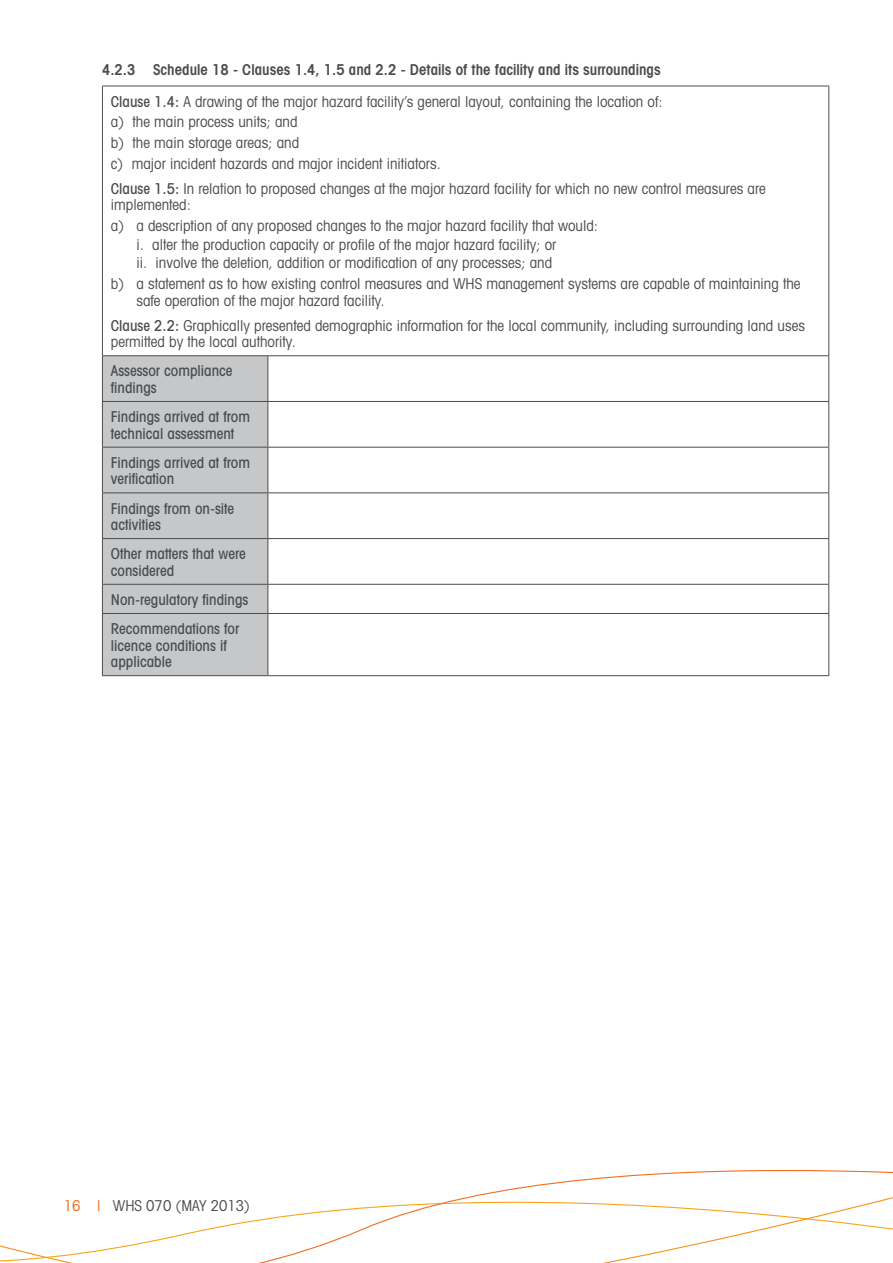
<style>
.page{position:relative;width:893px;height:1263px;background:#fff}
.page>*{position:absolute;margin:0;border:0;box-sizing:border-box;transform-origin:0 0}
.table_text_bullets_A{font:condensed 15px/16.5px "Avant Garde";color:#4b4c4d}
.table_text{font:condensed 15px/16.5px "Avant Garde";color:#4b4c4d}
.table_text-2{font:500 condensed 15px/16.5px "Avant Garde";color:#4b4c4d}
.Head_2_indent{font:600 condensed 15px "Avant Garde";color:#4b4c4d}
.s1{font-weight:500}
.s2{color:#f36e21}
</style>
<div class="page">
<svg style="left:0;top:1170px;width:893px;height:93px"></svg>
<svg style="left:268px;top:356px;width:560px;height:319px"></svg>
<div style="left:103px;top:356px;width:164px;height:319px;background:#c6c7c9"></div>
<hr style="left:267px;top:356px;width:1px;height:45px;background:#4b4c4d">
<hr style="left:102px;top:401px;width:166px;height:1px;background:#4b4c4d">
<hr style="left:268px;top:401px;width:561px;height:1px;background:#4b4c4d">
<hr style="left:267px;top:402px;width:1px;height:45px;background:#4b4c4d">
<hr style="left:102px;top:447px;width:166px;height:1px;background:#4b4c4d">
<hr style="left:268px;top:447px;width:561px;height:1px;background:#4b4c4d">
<hr style="left:267px;top:447px;width:1px;height:45px;background:#4b4c4d">
<hr style="left:102px;top:492px;width:166px;height:1px;background:#4b4c4d">
<hr style="left:268px;top:492px;width:561px;height:1px;background:#4b4c4d">
<hr style="left:267px;top:493px;width:1px;height:45px;background:#4b4c4d">
<hr style="left:102px;top:538px;width:166px;height:1px;background:#4b4c4d">
<hr style="left:268px;top:538px;width:561px;height:1px;background:#4b4c4d">
<hr style="left:267px;top:539px;width:1px;height:45px;background:#4b4c4d">
<hr style="left:102px;top:584px;width:166px;height:1px;background:#4b4c4d">
<hr style="left:268px;top:584px;width:561px;height:1px;background:#4b4c4d">
<svg style="left:267px;top:585px;width:1px;height:28px"></svg>
<hr style="left:267px;top:614px;width:1px;height:61px;background:#4b4c4d">
<hr style="left:102px;top:356px;width:1px;height:45px;background:#4b4c4d">
<hr style="left:828px;top:356px;width:1px;height:45px;background:#4b4c4d">
<hr style="left:102px;top:402px;width:1px;height:45px;background:#4b4c4d">
<hr style="left:828px;top:402px;width:1px;height:45px;background:#4b4c4d">
<hr style="left:102px;top:447px;width:1px;height:45px;background:#4b4c4d">
<hr style="left:828px;top:447px;width:1px;height:45px;background:#4b4c4d">
<hr style="left:102px;top:493px;width:1px;height:45px;background:#4b4c4d">
<hr style="left:828px;top:493px;width:1px;height:45px;background:#4b4c4d">
<hr style="left:102px;top:539px;width:1px;height:45px;background:#4b4c4d">
<hr style="left:828px;top:539px;width:1px;height:45px;background:#4b4c4d">
<svg style="left:102px;top:585px;width:1px;height:28px"></svg>
<svg style="left:828px;top:585px;width:1px;height:28px"></svg>
<hr style="left:102px;top:613px;width:166px;height:1px;background:#4b4c4d">
<hr style="left:102px;top:614px;width:1px;height:61px;background:#4b4c4d">
<hr style="left:268px;top:613px;width:561px;height:1px;background:#4b4c4d">
<hr style="left:828px;top:614px;width:1px;height:61px;background:#4b4c4d">
<hr style="left:102px;top:675px;width:166px;height:1px;background:#4b4c4d">
<hr style="left:268px;top:675px;width:561px;height:1px;background:#4b4c4d">
<hr style="left:102px;top:86px;width:166px;height:1px;background:#4b4c4d">
<hr style="left:102px;top:86px;width:1px;height:269px;background:#4b4c4d">
<hr style="left:268px;top:86px;width:561px;height:1px;background:#4b4c4d">
<hr style="left:828px;top:86px;width:1px;height:269px;background:#4b4c4d">
<hr style="left:102px;top:355px;width:166px;height:1px;background:#4b4c4d">
<hr style="left:268px;top:355px;width:561px;height:1px;background:#4b4c4d">
<p class="Head_2_indent" style="left:102px;top:61px;width:560px">4.2.3 Schedule 18 - Clauses 1.4, 1.5 and 2.2 - Details of the facility and its surroundings</p>
<p class="table_text" style="left:111px;top:93px;width:553px"><span class="s1">Clause 1.4:</span> A drawing of the major hazard facility’s general layout, containing the location of:</p>
<p class="table_text_bullets_A" style="left:111px;top:113px;width:188px">a) the main process units; and</p>
<p class="table_text_bullets_A" style="left:111px;top:134px;width:190px">b) the main storage areas; and</p>
<p class="table_text_bullets_A" style="left:111px;top:155px;width:331px">c) major incident hazards and major incident initiators.</p>
<p class="table_text" style="left:111px;top:180px;width:656px"><span class="s1">Clause 1.5:</span> In relation to proposed changes at the major hazard facility for which no new control measures are implemented:</p>
<p class="table_text_bullets_A" style="left:111px;top:217px;width:489px">a) a description of any proposed changes to the major hazard facility that would:</p>
<p class="table_text_bullets_A" style="left:136px;top:236px;width:421px">i. alter the production capacity or profile of the major hazard facility; or</p>
<p class="table_text_bullets_A" style="left:136px;top:254px;width:417px">ii. involve the deletion, addition or modification of any processes; and</p>
<p class="table_text_bullets_A" style="left:136px;top:275px;width:666px;text-indent:-26px">b) a statement as to how existing control measures and WHS management systems are capable of maintaining the safe operation of the major hazard facility.</p>
<p class="table_text" style="left:111px;top:317px;width:696px"><span class="s1">Clause 2.2:</span> Graphically presented demographic information for the local community, including surrounding land uses permitted by the local authority.</p>
<p class="table_text-2" style="left:111px;top:363px;width:123px">Assessor compliance findings</p>
<p class="table_text-2" style="left:111px;top:408px;width:141px">Findings arrived at from technical assessment</p>
<p class="table_text-2" style="left:111px;top:454px;width:141px">Findings arrived at from verification</p>
<p class="table_text-2" style="left:111px;top:500px;width:125px">Findings from on-site activities</p>
<p class="table_text-2" style="left:111px;top:545px;width:136px">Other matters that were considered</p>
<p class="table_text-2" style="left:111px;top:591px;width:139px">Non-regulatory findings</p>
<p class="table_text-2" style="left:111px;top:620px;width:130px">Recommendations for licence conditions if applicable</p>
<p class="table_text" style="left:64px;top:1197px;width:188px"><span class="s2">16 |</span> WHS 070 (MAY 2013)</p>
</div>
